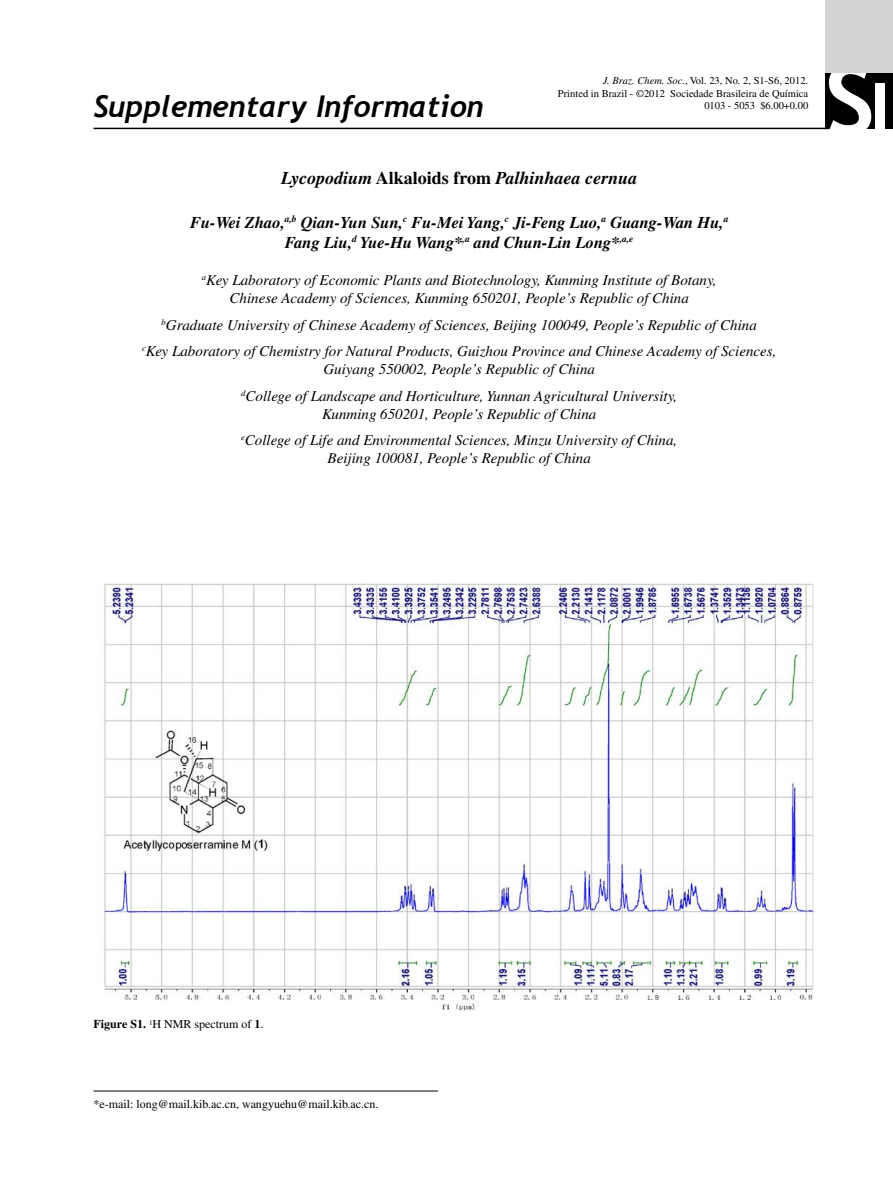
<style>
.page{position:relative;width:893px;height:1191px;background:#fff}
.page>*{position:absolute;margin:0;border:0;box-sizing:border-box;transform-origin:0 0}
.t1{font:700 98.4px "Trebuchet MS";color:#fff}
.t2{font:italic 700 30px "Trebuchet";color:#000}
.t3{font:italic 700 18px "Times";color:#000}
.t4{font:italic 700 16.5px/19.8px "Times";color:#000;text-align:center}
.t5{font:italic 15px/26.5px "Times";color:#000;text-align:center}
.t6{font:12px "Times";color:#000}
.t7{font:10.5px/12.6px "Times";color:#000;text-align:right}
.s1{font-style:italic}
.s2{font-style:normal}
.s3{font-size:72.15px}
.s4{font-weight:700}
</style>
<div class="page">
<hr style="left:94px;top:128px;width:765px;height:1px;background:#000">
<div style="left:825px;top:72px;width:68px;height:57px;background:#000"></div>
<div style="left:825px;top:0;width:68px;height:72px;background:#d1d3d4"></div>
<hr style="left:94px;top:1090px;width:344px;height:1px;background:#000">
<img style="left:104px;top:580px;width:715px;height:432px">
<h2 class="t2" style="left:94px;top:88px;width:392px">Supplementary Information</h2>
<p class="t7" style="left:558px;top:74px;width:252px"><span class="s1">J. Braz. Chem. Soc.</span>, Vol. 23, No. 2, S1-S6, 2012.<br>Printed in Brazil - ©2012 Sociedade Brasileira de Química<br>0103 - 5053 $6.00+0.00</p>
<p class="t3" style="left:281px;top:168px;width:358px">Lycopodium <span class="s2">Alkaloids from</span> Palhinhaea cernua</p>
<p class="t4" style="left:190px;top:212px;width:540px">Fu-Wei Zhao,<sup>a,b</sup> Qian-Yun Sun,<sup>c</sup> Fu-Mei Yang,<sup>c</sup> Ji-Feng Luo,<sup>a</sup> Guang-Wan Hu,<sup>a<br></sup>Fang Liu,<sup>d</sup> Yue-Hu Wang*<sup>,a</sup> and Chun-Lin Long*<sup>,a,e</sup></p>
<p class="t5" style="left:202px;top:271px;width:516px;line-height:18px"><sup>a</sup>Key Laboratory of Economic Plants and Biotechnology, Kunming Institute of Botany,<br>Chinese Academy of Sciences, Kunming 650201, People’s Republic of China</p>
<p class="t5" style="left:142px;top:311px;width:636px"><sup>b</sup>Graduate University of Chinese Academy of Sciences, Beijing 100049, People’s Republic of China<br><sup>c</sup>Key Laboratory of Chemistry for Natural Products, Guizhou Province and Chinese Academy of Sciences,</p>
<p class="t5" style="left:241px;top:356px;width:438px">Guiyang 550002, People’s Republic of China<br><sup>d</sup>College of Landscape and Horticulture, Yunnan Agricultural University,</p>
<p class="t5" style="left:241px;top:400px;width:438px">Kunming 650201, People’s Republic of China<br><sup>e</sup>College of Life and Environmental Sciences, Minzu University of China,</p>
<p class="t5" style="left:328px;top:445px;width:265px">Beijing 100081, People’s Republic of China</p>
<h1 class="t1" style="left:825px;top:39px;width:67px">S<span class="s3">I</span></h1>
<p class="t6" style="left:94px;top:1017px;width:171px"><span class="s4">Figure S1.</span> <sup>1</sup>H NMR spectrum of <span class="s4">1</span>.</p>
<p class="t6" style="left:94px;top:1097px;width:286px">*e-mail: long@mail.kib.ac.cn, wangyuehu@mail.kib.ac.cn.</p>
</div>
